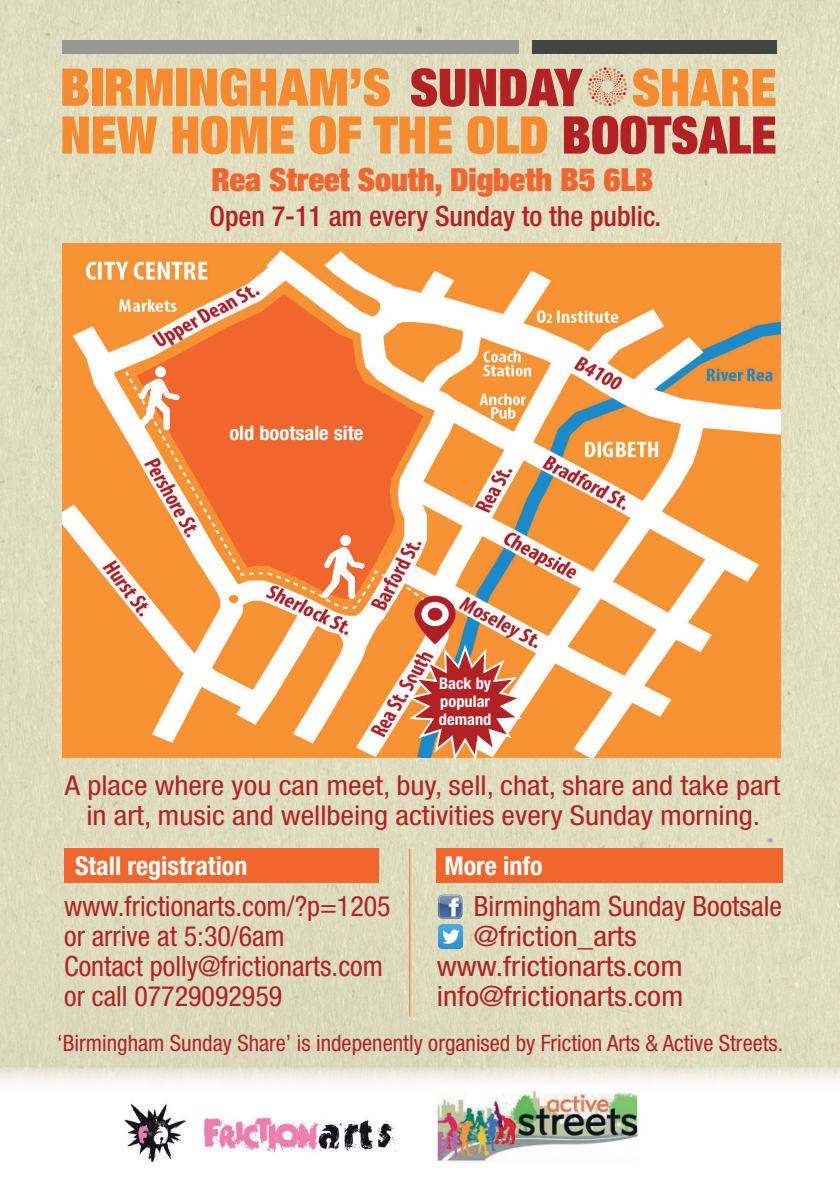
<style>
.page{position:relative;width:840px;height:1191px;background:#fff}
.page>*{position:absolute;margin:0;border:0;box-sizing:border-box;transform-origin:0 0}
.t1{font:900 condensed 51.8px "Helvetica Neue LT Std";color:#f58a2e}
.t2{font:900 condensed 32px "Helvetica Neue LT Std";color:#f1662d}
.t3{font:condensed 28px/30px "Helvetica Neue LT Std";color:#b32125}
.t4{font:condensed 28px "Helvetica Neue LT Std";color:#b32125;scale:1.11 1}
.t5{font:500 condensed 28px "Helvetica Neue LT Std";color:#b32125}
.t6{font:condensed 27.4px/30px "Helvetica Neue LT Std";color:#b32125;text-align:center;scale:1.11 1}
.t7{font:700 condensed 26px "Helvetica Neue LT Std";color:#fff}
.t8{font:condensed 22.6px "Helvetica Neue LT Std";color:#b32125}
.t9{font:700 condensed 20px "Helvetica Neue LT Std";color:#fff}
.t10{font:700 condensed 16px/18px "Helvetica Neue LT Std";color:#fff;text-align:justify}
.s1{font-size:52.2px;color:#b32125}
.s2{font-size:52px;color:#b32125}
</style>
<div class="page">
<img style="left:0;top:0;width:839px;height:1067px">
<img style="left:62px;top:244px;width:718px;height:513px">
<div style="left:62px;top:40px;width:457px;height:14px;background:#969891"></div>
<div style="left:531px;top:40px;width:245px;height:14px;background:#424545"></div>
<div style="left:64px;top:848px;width:314px;height:34px;background:#f1662d"></div>
<div style="left:436px;top:848px;width:346px;height:34px;background:#f1662d"></div>
<hr style="left:409px;top:848px;width:1px;height:168px;background:#f1662d">
<img style="left:438px;top:924px;width:24px;height:24px">
<img style="left:437px;top:893px;width:26px;height:26px">
<svg style="left:0;top:1067px;width:839px;height:96px"></svg>
<img style="left:116px;top:1094px;width:289px;height:69px">
<img style="left:432px;top:1085px;width:209px;height:77px">
<svg style="left:587px;top:67px;width:39px;height:39px;background:#dbbb9d"></svg>
<svg style="left:137px;top:294px;width:286px;height:305px;fill:#f1662d"></svg>
<svg style="left:321px;top:535px;width:43px;height:64px"></svg>
<div style="left:340px;top:535px;width:11px;height:11px;background:#fff;border-radius:50%"></div>
<svg style="left:137px;top:366px;width:42px;height:64px"></svg>
<div style="left:155px;top:366px;width:11px;height:11px;background:#fff;border-radius:50%"></div>
<svg style="left:403px;top:645px;width:123px;height:118px"></svg>
<h1 class="t1" style="left:60px;top:54px;width:717px">BIRMINGHAM’S <span class="s1">SUNDAY</span> SHARE</h1>
<h1 class="t1" style="left:60px;top:102px;width:717px">NEW HOME OF THE OLD <span class="s2">BOOTSALE</span></h1>
<p class="t2" style="left:211px;top:160px;width:443px">Rea Street South, Digbeth B5 6LB</p>
<p class="t5" style="left:209px;top:199px;width:453px">Open 7-11 am every Sunday to the public.</p>
<p class="t9" style="left:229px;top:421px;width:135px">old bootsale site</p>
<p class="t10" style="left:438px;top:674px;width:54px">Back by popular demand</p>
<p class="t6" style="left:65px;top:770px;width:645px">A place where you can meet, buy, sell, chat, share and take part in art, music and wellbeing activities every Sunday morning.</p>
<p class="t7" style="left:75px;top:850px;width:174px">Stall registration</p>
<p class="t7" style="left:444px;top:850px;width:100px">More info</p>
<p class="t3" style="left:64px;top:891px;width:328px">www.frictionarts.com/?p=1205 or arrive at 5:30/6am<br>Contact polly@frictionarts.com or call 07729092959</p>
<p class="t3" style="left:473px;top:891px;width:309px">Birmingham Sunday Bootsale</p>
<p class="t4" style="left:473px;top:920px;width:148px">@friction_arts</p>
<p class="t4" style="left:436px;top:950px;width:223px">www.frictionarts.com</p>
<p class="t4" style="left:436px;top:980px;width:224px">info@frictionarts.com</p>
<p class="t8" style="left:57px;top:1030px;width:727px">‘Birmingham Sunday Share’ is indepenently organised by Friction Arts &amp; Active Streets.</p>
</div>
